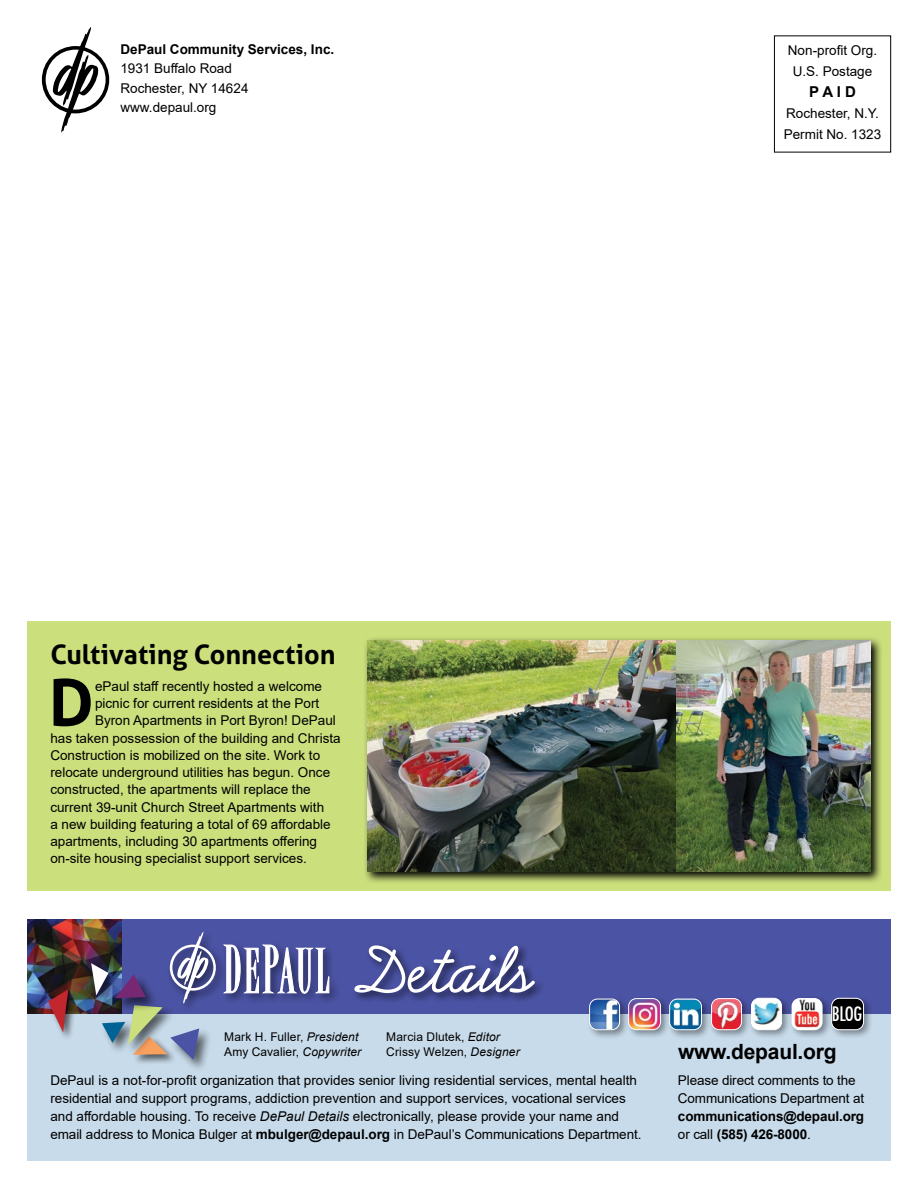
<style>
.page{position:relative;width:918px;height:1188px;background:#fff}
.page>*{position:absolute;margin:0;border:0;box-sizing:border-box;transform-origin:0 0}
.t1{font:700 64.5px "Aller";color:#000}
.t2{font:700 27px "Aller";color:#000}
.t3{font:700 21px "Arial";letter-spacing:-.01em;color:#000}
.t4{font:19.05px "Kudos Condensed S Si Condensed";color:#fff}
.t5{font:700 15px "Arial";color:#000}
.t6{font:13.5px/18px "Arial";color:#000}
.t7{font:700 13.5px/18px "Arial";letter-spacing:-.01em;color:#000}
.t8{font:12px "Arial";letter-spacing:.01em;color:#000}
.s1{font-style:italic}
.s2{font-weight:700}
.s3{font-weight:400}
</style>
<div class="page">
<div style="left:27px;top:999px;width:864px;height:162px;background:#c8dbea"></div>
<svg style="left:42px;top:27px;width:67px;height:105px"></svg>
<div style="left:774px;top:35px;width:117px;height:117px;border:1px solid #000"></div>
<div style="left:27px;top:920px;width:864px;height:94px;background:#4b53a4"></div>
<img style="left:27px;top:920px;width:95px;height:94px">
<div style="left:169px;top:1027px;width:44px;height:46px;background:#000;opacity:.59"></div>
<div style="left:132px;top:1036px;width:45px;height:30px;background:#000;opacity:.59"></div>
<div style="left:90px;top:962px;width:29px;height:44px;background:#000;opacity:.59"></div>
<div style="left:47px;top:989px;width:31px;height:53px;background:#000;opacity:.59"></div>
<svg style="left:48px;top:990px;width:20px;height:42px"></svg>
<div style="left:352px;top:942px;width:194px;height:62px;background:#000;opacity:.6"></div>
<svg style="left:354px;top:945px;width:181px;height:48px"></svg>
<div style="left:167px;top:929px;width:174px;height:85px;background:#000;opacity:.6"></div>
<svg style="left:224px;top:945px;width:105px;height:49px;background:#8c90b8"></svg>
<img style="left:91px;top:932px;width:125px;height:128px">
<div style="left:587px;top:996px;width:42px;height:43px;background:#000;opacity:.4"></div>
<img style="left:590px;top:999px;width:30px;height:31px">
<div style="left:589px;top:999px;width:31px;height:31px;border:1px solid #fff;border-radius:8px"></div>
<div style="left:667px;top:996px;width:45px;height:43px;background:#000;opacity:.4"></div>
<img style="left:671px;top:999px;width:31px;height:31px">
<div style="left:669px;top:999px;width:33px;height:31px;border:1px solid #fff;border-radius:8px"></div>
<div style="left:749px;top:995px;width:42px;height:45px;background:#000;opacity:.4"></div>
<div style="left:752px;top:998px;width:30px;height:32px;background:#fff;border-radius:8px"></div>
<img style="left:753px;top:1002px;width:29px;height:24px">
<div style="left:751px;top:998px;width:31px;height:32px;border:1px solid #fff;border-radius:8px"></div>
<div style="left:626px;top:996px;width:45px;height:43px;background:#000;opacity:.4"></div>
<img style="left:629px;top:999px;width:32px;height:31px">
<div style="left:628px;top:998px;width:33px;height:32px;border:1px solid #fff;border-radius:8px"></div>
<div style="left:709px;top:996px;width:42px;height:43px;background:#000;opacity:.4"></div>
<img style="left:712px;top:999px;width:30px;height:31px">
<div style="left:711px;top:998px;width:31px;height:32px;border:1px solid #fff;border-radius:8px"></div>
<div style="left:789px;top:996px;width:43px;height:43px;background:#000;opacity:.4"></div>
<img style="left:792px;top:999px;width:30px;height:31px">
<div style="left:792px;top:998px;width:30px;height:32px;border:1px solid #fff;border-radius:8px"></div>
<div style="left:829px;top:995px;width:45px;height:45px;background:#000;opacity:.4"></div>
<svg style="left:832px;top:998px;width:32px;height:32px"></svg>
<div style="left:831px;top:998px;width:33px;height:32px;border:1px solid #fff;border-radius:8px"></div>
<div style="left:27px;top:621px;width:864px;height:270px;background:#cbdf7c"></div>
<svg style="left:365px;top:638px;width:516px;height:244px;background:#7e8b4e"></svg>
<img style="left:675px;top:640px;width:195px;height:232px">
<img style="left:367px;top:640px;width:308px;height:232px">
<p class="t7" style="left:120px;top:40px;width:215px">DePaul Community Services, Inc.</p>
<p class="t6" style="left:120px;top:59px;width:130px;line-height:19.5px">1931 Buffalo Road<br>Rochester, NY 14624 www.depaul.org</p>
<h2 class="t2" style="left:50px;top:638px;width:287px">Cultivating Connection</h2>
<h1 class="t1" style="left:49px;top:663px;width:47px">D</h1>
<p class="t6" style="left:95px;top:677px;width:229px">ePaul staff recently hosted a welcome</p>
<p class="t6" style="left:95px;top:694px;width:226px">picnic for current residents at the Port</p>
<p class="t6" style="left:95px;top:712px;width:242px">Byron Apartments in Port Byron! DePaul</p>
<p class="t6" style="left:50px;top:729px;width:292px">has taken possession of the building and Christa</p>
<p class="t6" style="left:50px;top:746px;width:271px">Construction is mobilized on the site. Work to</p>
<p class="t6" style="left:50px;top:763px;width:281px">relocate underground utilities has begun. Once</p>
<p class="t6" style="left:50px;top:781px;width:262px">constructed, the apartments will replace the</p>
<p class="t6" style="left:50px;top:798px;width:275px">current 39-unit Church Street Apartments with</p>
<p class="t6" style="left:50px;top:815px;width:282px">a new building featuring a total of 69 affordable</p>
<p class="t6" style="left:50px;top:832px;width:268px">apartments, including 30 apartments offering</p>
<p class="t6" style="left:50px;top:850px;width:258px">on-site housing specialist support services.</p>
<p class="t6" style="left:788px;top:40px;width:91px;line-height:21px;text-align:center">Non-profit Org.<br>U.S. Postage</p>
<p class="t5" style="left:809px;top:82px;width:48px">P A I D</p>
<p class="t6" style="left:784px;top:103px;width:99px;line-height:21px">Rochester, N.Y.<br>Permit No. 1323</p>
<h3 class="t4" style="left:832px;top:1002px;width:32px">BLOG</h3>
<p class="t8" style="left:224px;top:1028px;width:136px">Mark H. Fuller, <span class="s1">President</span></p>
<p class="t8" style="left:386px;top:1028px;width:115px">Marcia Dlutek, <span class="s1">Editor</span></p>
<p class="t8" style="left:224px;top:1043px;width:139px">Amy Cavalier, <span class="s1">Copywriter</span></p>
<p class="t8" style="left:386px;top:1043px;width:135px">Crissy Welzen, <span class="s1">Designer</span></p>
<h3 class="t3" style="left:678px;top:1037px;width:160px">www.depaul.org</h3>
<p class="t6" style="left:50px;top:1071px;width:593px">DePaul is a not-for-profit organization that provides senior living residential services, mental health residential and support programs, addiction prevention and support services, vocational services and affordable housing. To receive <span class="s1">DePaul Details</span> electronically, please provide your name and email address to Monica Bulger at <span class="s2">mbulger@depaul.org</span> in DePaul’s Communications Department.</p>
<p class="t6" style="left:678px;top:1071px;width:188px">Please direct comments to the<br>Communications Department at</p>
<p class="t7" style="left:678px;top:1107px;width:188px">communications@depaul.org <span class="s3">or call</span> (585) 426-8000<span class="s3">.</span></p>
</div>
